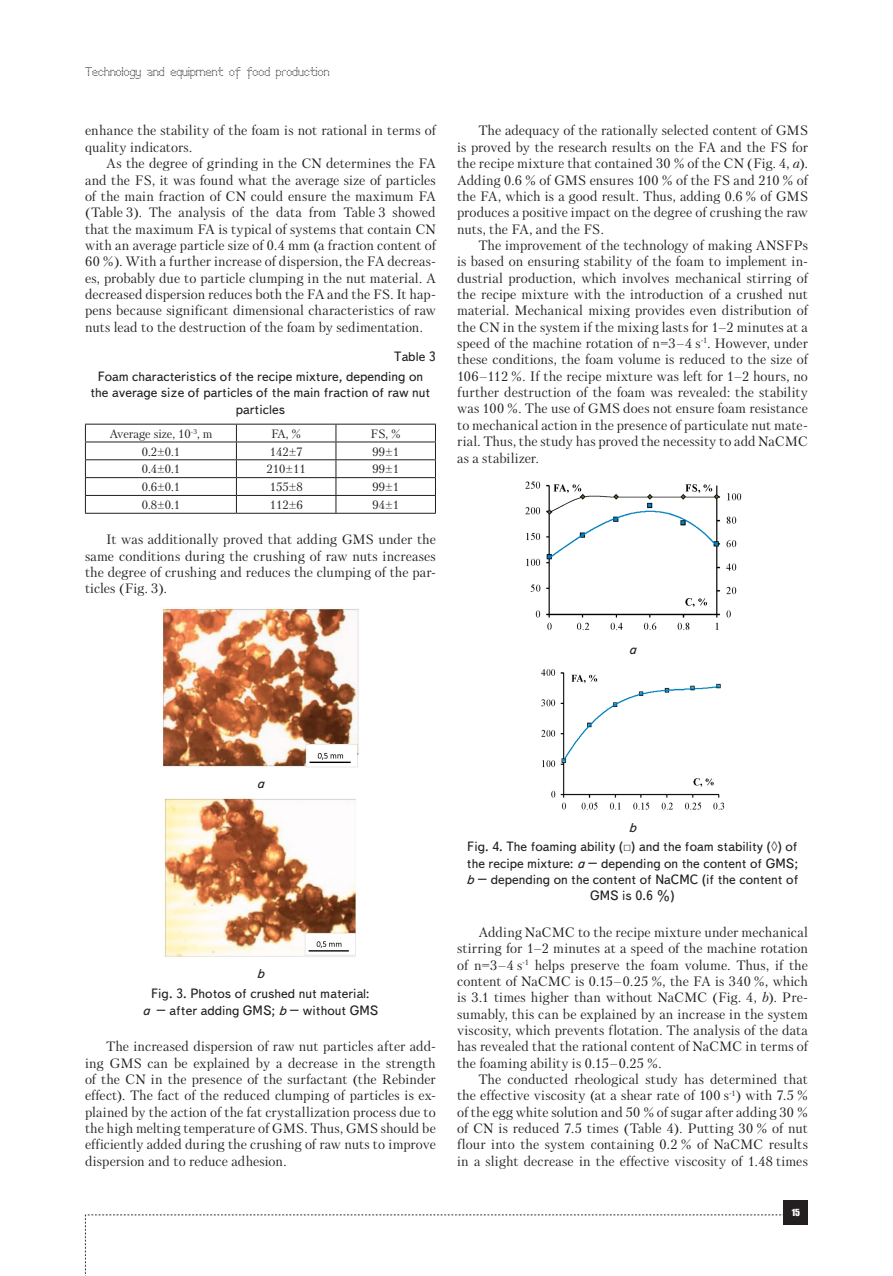
<style>
.page{position:relative;width:893px;height:1276px;background:#fff}
.page>*{position:absolute;margin:0;border:0;box-sizing:border-box;transform-origin:0 0}
.Text__англ{font:13.5px/16.4px "Petersburg C";letter-spacing:.005em;color:#231f20;text-align:justify}
.Подпись_рисунка{font:13.5px/16.2px "Text Book C";color:#231f20;text-align:center}
.Название_табл{font:13.5px/16.2px "Text Book C";color:#231f20;text-align:center}
.Таблица{font:13.5px "Text Book C";color:#231f20}
.Подпись_рисунка-2{font:italic 13.5px "Text Book C";color:#231f20}
.Сама_табл{font:12px "Petersburg C";color:#231f20}
.t1{font:12px "Perfo";letter-spacing:.015em;color:#231f20}
.t2{font:9px "Impact";color:#fff}
.s1{font-style:italic}
.s2{font-family:"Times New Roman"}
</style>
<div class="page">
<svg style="left:85px;top:1214px;width:699px;height:62px"></svg>
<div style="left:784px;top:1200px;width:24px;height:24px;background:#231f20"></div>
<hr style="left:85px;top:424px;width:151px;height:1px;background:#231f20">
<hr style="left:236px;top:424px;width:100px;height:1px;background:#231f20">
<hr style="left:336px;top:424px;width:100px;height:1px;background:#231f20">
<hr style="left:85px;top:441px;width:151px;height:1px;background:#231f20">
<hr style="left:236px;top:441px;width:100px;height:1px;background:#231f20">
<hr style="left:336px;top:441px;width:100px;height:1px;background:#231f20">
<hr style="left:85px;top:459px;width:151px;height:1px;background:#231f20">
<hr style="left:236px;top:459px;width:100px;height:1px;background:#231f20">
<hr style="left:336px;top:459px;width:100px;height:1px;background:#231f20">
<hr style="left:85px;top:477px;width:151px;height:1px;background:#231f20">
<hr style="left:236px;top:477px;width:100px;height:1px;background:#231f20">
<hr style="left:336px;top:477px;width:100px;height:1px;background:#231f20">
<hr style="left:85px;top:495px;width:151px;height:1px;background:#231f20">
<svg style="left:85px;top:424px;width:1px;height:89px"></svg>
<hr style="left:236px;top:495px;width:100px;height:1px;background:#231f20">
<svg style="left:236px;top:424px;width:1px;height:89px"></svg>
<hr style="left:336px;top:495px;width:100px;height:1px;background:#231f20">
<svg style="left:336px;top:424px;width:1px;height:89px"></svg>
<svg style="left:435px;top:424px;width:1px;height:89px"></svg>
<hr style="left:85px;top:513px;width:151px;height:1px;background:#231f20">
<hr style="left:236px;top:513px;width:100px;height:1px;background:#231f20">
<hr style="left:336px;top:513px;width:100px;height:1px;background:#231f20">
<img style="left:163px;top:608px;width:196px;height:160px">
<img style="left:164px;top:798px;width:192px;height:160px">
<img style="left:525px;top:481px;width:217px;height:150px">
<img style="left:541px;top:669px;width:184px;height:141px">
<p class="t1" style="left:85px;top:65px;width:246px">Technology and equipment of food production</p>
<p class="Text__англ" style="left:85px;top:122px;width:352px">enhance the stability of the foam is not rational in terms of quality indicators.</p>
<p class="Text__англ" style="left:85px;top:155px;width:352px;text-indent:21px">As the degree of grinding in the CN determines the FA and the FS, it was found what the average size of particles of the main fraction of CN could ensure the maximum FA (Table 3). The analysis of the data from Table 3 showed that the maximum FA is typical of systems that contain CN with an average particle size of 0.4 mm (a fraction content of 60 %). With a further increase of dispersion, the FA decreas&shy;es, probably due to particle clumping in the nut material. A decreased dispersion reduces both the FA and the FS. It hap&shy;pens because significant dimensional characteristics of raw nuts lead to the destruction of the foam by sedimentation.</p>
<p class="Таблица" style="left:394px;top:349px;width:43px">Table 3</p>
<p class="Название_табл" style="left:90px;top:368px;width:342px">Foam characteristics of the recipe mixture, depending on the average size of particles of the main fraction of raw nut particles</p>
<p class="Сама_табл" style="left:109px;top:426px;width:105px">Average size, 10<sup>-3</sup>, m</p>
<p class="Сама_табл" style="left:271px;top:426px;width:31px">FA, %</p>
<p class="Сама_табл" style="left:371px;top:426px;width:32px">FS, %</p>
<p class="Сама_табл" style="left:142px;top:444px;width:40px">0.2±0.1</p>
<p class="Сама_табл" style="left:270px;top:444px;width:34px">142±7</p>
<p class="Сама_табл" style="left:372px;top:444px;width:28px">99±1</p>
<p class="Сама_табл" style="left:142px;top:462px;width:40px">0.4±0.1</p>
<p class="Сама_табл" style="left:267px;top:462px;width:41px">210±11</p>
<p class="Сама_табл" style="left:372px;top:462px;width:28px">99±1</p>
<p class="Сама_табл" style="left:142px;top:480px;width:40px">0.6±0.1</p>
<p class="Сама_табл" style="left:270px;top:480px;width:34px">155±8</p>
<p class="Сама_табл" style="left:372px;top:480px;width:28px">99±1</p>
<p class="Сама_табл" style="left:142px;top:498px;width:40px">0.8±0.1</p>
<p class="Сама_табл" style="left:270px;top:498px;width:34px">112±6</p>
<p class="Сама_табл" style="left:372px;top:498px;width:28px">94±1</p>
<p class="Text__англ" style="left:85px;top:531px;width:352px;text-indent:21px">It was additionally proved that adding GMS under the same conditions during the crushing of raw nuts increases the degree of crushing and reduces the clumping of the par&shy;ticles (Fig. 3).</p>
<p class="Text__англ" style="left:457px;top:122px;width:352px;text-indent:21px">The adequacy of the rationally selected content of GMS is proved by the research results on the FA and the FS for the recipe mixture that contained 30 % of the CN (Fig. 4, <span class="s1">a</span>).<br>Adding 0.6 % of GMS ensures 100 % of the FS and 210 % of the FA, which is a good result. Thus, adding 0.6 % of GMS produces a positive impact on the degree of crushing the raw nuts, the FA, and the FS.</p>
<p class="Text__англ" style="left:457px;top:237px;width:352px;text-indent:21px">The improvement of the technology of making ANSFPs is based on ensuring stability of the foam to implement in&shy;dustrial production, which involves mechanical stirring of the recipe mixture with the introduction of a crushed nut material. Mechanical mixing provides even distribution of the CN in the system if the mixing lasts for 1–2 minutes at a speed of the machine rotation of n=3–4 s<sup>-1</sup>. However, under these conditions, the foam volume is reduced to the size of 106–112 %. If the recipe mixture was left for 1–2 hours, no further destruction of the foam was revealed: the stability was 100 %. The use of GMS does not ensure foam resistance to mechanical action in the presence of particulate nut mate&shy;rial. Thus, the study has proved the necessity to add NaCMC as a stabilizer.</p>
<p class="Подпись_рисунка-2" style="left:629px;top:642px;width:9px">а</p>
<p class="Подпись_рисунка-2" style="left:257px;top:775px;width:9px">a</p>
<p class="Подпись_рисунка-2" style="left:257px;top:965px;width:9px">b</p>
<p class="Подпись_рисунка" style="left:143px;top:986px;width:237px">Fig. 3. Photos of crushed nut material:<br><span class="s1">a –</span> after adding GMS; <span class="s1">b</span> – without GMS</p>
<p class="Text__англ" style="left:85px;top:1038px;width:352px;text-indent:21px">The increased dispersion of raw nut particles after add&shy;ing GMS can be explained by a decrease in the strength of the CN in the presence of the surfactant (the Rebinder effect). The fact of the reduced clumping of particles is ex&shy;plained by the action of the fat crystallization process due to the high melting temperature of GMS. Thus, GMS should be efficiently added during the crushing of raw nuts to improve dispersion and to reduce adhesion.</p>
<p class="Подпись_рисунка-2" style="left:629px;top:820px;width:9px">b</p>
<p class="Подпись_рисунка" style="left:467px;top:839px;width:333px">Fig. 4. The foaming ability (<span class="s2">□</span>) and the foam stability (<span class="s2">◊</span>) of the recipe mixture: <span class="s1">a</span> – depending on the content of GMS; <span class="s1">b</span> – depending on the content of NaCMC (if the content of GMS is 0.6 %)</p>
<p class="Text__англ" style="left:457px;top:923px;width:352px;text-indent:21px">Adding NaCMC to the recipe mixture under mechanical stirring for 1–2 minutes at a speed of the machine rotation of n=3–4 s<sup>-1</sup> helps preserve the foam volume. Thus, if the content of NaCMC is 0.15–0.25 %, the FA is 340 %, which is 3.1 times higher than without NaCMC (Fig. 4, <span class="s1">b</span>). Pre&shy;sumably, this can be explained by an increase in the system viscosity, which prevents flotation. The analysis of the data has revealed that the rational content of NaCMC in terms of the foaming ability is 0.15–0.25 %.</p>
<p class="Text__англ" style="left:457px;top:1071px;width:352px;text-indent:21px">The conducted rheological study has determined that the effective viscosity (at a shear rate of 100 s<sup>-1</sup>) with 7.5 % of the egg white solution and 50 % of sugar after adding 30 % of CN is reduced 7.5 times (Table 4). Putting 30 % of nut flour into the system containing 0.2 % of NaCMC results in a slight decrease in the effective viscosity of 1.48 times</p>
<p class="t2" style="left:792px;top:1205px;width:10px">15</p>
</div>
